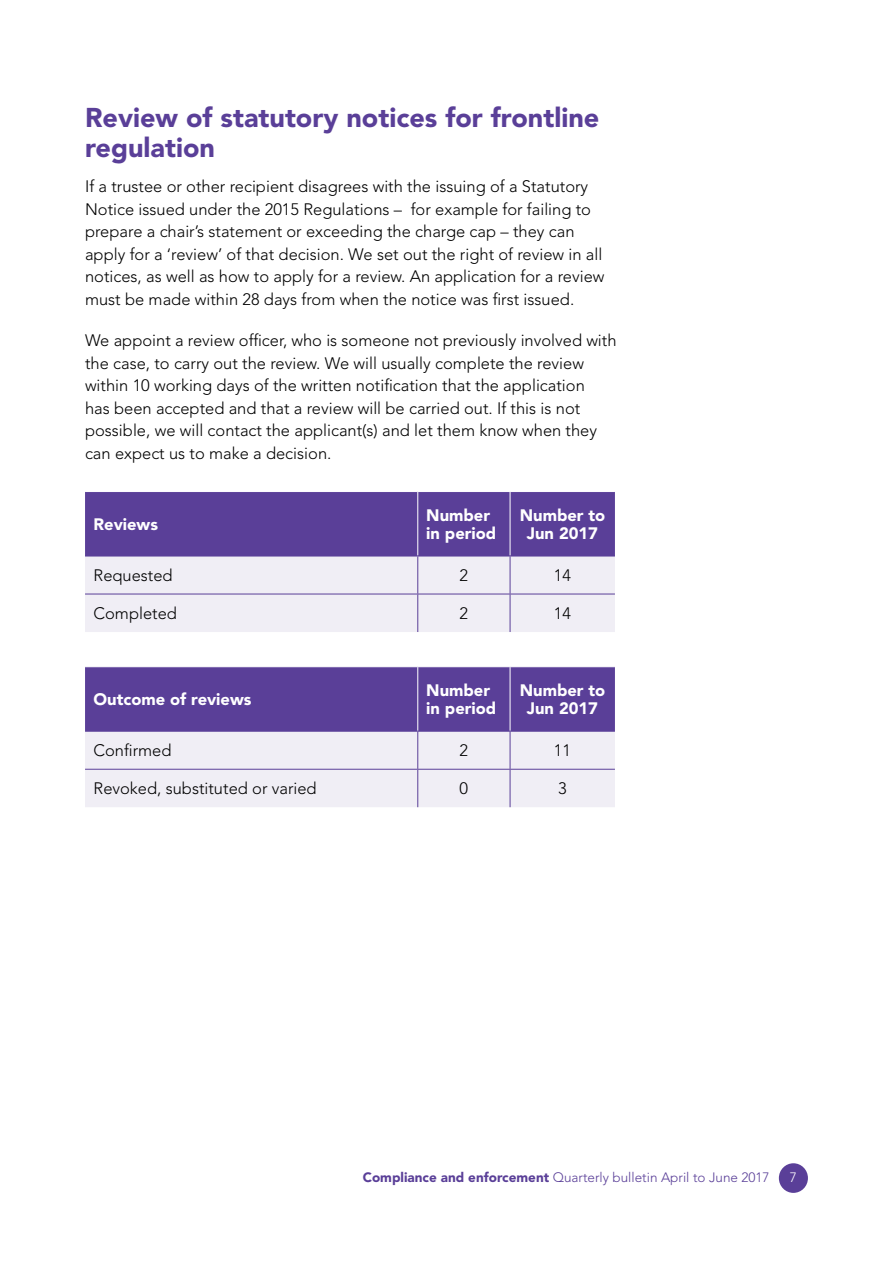
<style>
.page{position:relative;width:893px;height:1263px;background:#fff}
.page>*{position:absolute;margin:0;border:0;box-sizing:border-box;transform-origin:0 0}
.t1{font:900 27px/30px "Avenir LT Std";color:#5a3f98}
.t2{font:300 16.5px/22.5px "Avenir LT Std";color:#000}
.t3{font:900 16.5px/18px "Avenir LT Std";color:#fff}
.t4{font:300 13.5px "Avenir LT Std";color:#5a3f98}
.t5{font:300 13.5px "Avenir LT Std";color:#fff}
.s1{font-weight:900}
</style>
<div class="page">
<div style="left:779px;top:1163px;width:29px;height:30px;background:#5a3f98;border-radius:50%"></div>
<svg style="left:85px;top:492px;width:530px;height:140px;background:#a99cc9"></svg>
<hr style="left:417px;top:556px;width:1px;height:38px;background:#5a3f98">
<hr style="left:510px;top:556px;width:1px;height:38px;background:#5a3f98">
<hr style="left:85px;top:594px;width:333px;height:1px;background:#5a3f98">
<hr style="left:418px;top:594px;width:92px;height:1px;background:#5a3f98">
<hr style="left:417px;top:594px;width:1px;height:38px;background:#5a3f98">
<hr style="left:510px;top:594px;width:105px;height:1px;background:#5a3f98">
<hr style="left:510px;top:594px;width:1px;height:38px;background:#5a3f98">
<hr style="left:417px;top:492px;width:1px;height:64px;background:#fff">
<hr style="left:510px;top:492px;width:1px;height:64px;background:#fff">
<hr style="left:85px;top:556px;width:333px;height:1px;background:#5a3f98">
<hr style="left:418px;top:556px;width:92px;height:1px;background:#5a3f98">
<hr style="left:510px;top:556px;width:105px;height:1px;background:#5a3f98">
<svg style="left:85px;top:667px;width:530px;height:140px;background:#aa9cc9"></svg>
<hr style="left:417px;top:732px;width:1px;height:37px;background:#5a3f98">
<hr style="left:510px;top:732px;width:1px;height:37px;background:#5a3f98">
<hr style="left:85px;top:769px;width:333px;height:1px;background:#5a3f98">
<hr style="left:418px;top:769px;width:92px;height:1px;background:#5a3f98">
<hr style="left:417px;top:770px;width:1px;height:37px;background:#5a3f98">
<hr style="left:510px;top:769px;width:105px;height:1px;background:#5a3f98">
<hr style="left:510px;top:770px;width:1px;height:37px;background:#5a3f98">
<hr style="left:417px;top:667px;width:1px;height:64px;background:#fff">
<hr style="left:510px;top:667px;width:1px;height:64px;background:#fff">
<hr style="left:85px;top:731px;width:333px;height:1px;background:#5a3f98">
<hr style="left:418px;top:731px;width:92px;height:1px;background:#5a3f98">
<hr style="left:510px;top:731px;width:105px;height:1px;background:#5a3f98">
<h1 class="t1" style="left:85px;top:102px;width:516px">Review of statutory notices for frontline regulation</h1>
<p class="t2" style="left:85px;top:175px;width:521px">If a trustee or other recipient disagrees with the issuing of a Statutory Notice issued under the 2015 Regulations – for example for failing to prepare a chair’s statement or exceeding the charge cap – they can apply for a ‘review’ of that decision. We set out the right of review in all notices, as well as how to apply for a review. An application for a review must be made within 28 days from when the notice was first issued.</p>
<p class="t2" style="left:85px;top:329px;width:533px">We appoint a review officer, who is someone not previously involved with the case, to carry out the review. We will usually complete the review within 10 working days of the written notification that the application<br>has been accepted and that a review will be carried out. If this is not possible, we will contact the applicant(s) and let them know when they can expect us to make a decision.</p>
<p class="t3" style="left:94px;top:515px;width:66px">Reviews</p>
<p class="t3" style="left:426px;top:506px;width:71px">Number in period</p>
<p class="t3" style="left:520px;top:506px;width:87px;text-align:center">Number to<br>Jun 2017</p>
<p class="t2" style="left:94px;top:564px;width:81px">Requested</p>
<p class="t2" style="left:460px;top:564px;width:10px">2</p>
<p class="t2" style="left:554px;top:564px;width:19px">14</p>
<p class="t2" style="left:94px;top:602px;width:85px">Completed</p>
<p class="t2" style="left:460px;top:602px;width:10px">2</p>
<p class="t2" style="left:554px;top:602px;width:19px">14</p>
<p class="t3" style="left:94px;top:690px;width:159px">Outcome of reviews</p>
<p class="t3" style="left:426px;top:681px;width:71px">Number in period</p>
<p class="t3" style="left:520px;top:681px;width:87px;text-align:center">Number to<br>Jun 2017</p>
<p class="t2" style="left:94px;top:740px;width:79px">Confirmed</p>
<p class="t2" style="left:460px;top:740px;width:10px">2</p>
<p class="t2" style="left:554px;top:740px;width:19px">11</p>
<p class="t2" style="left:94px;top:777px;width:225px">Revoked, substituted or varied</p>
<p class="t2" style="left:460px;top:777px;width:10px">0</p>
<p class="t2" style="left:558px;top:777px;width:10px">3</p>
<p class="t4" style="left:363px;top:1169px;width:408px"><span class="s1">Compliance and enforcement</span> Quarterly bulletin April to June 2017</p>
<p class="t5" style="left:790px;top:1170px;width:9px">7</p>
</div>
